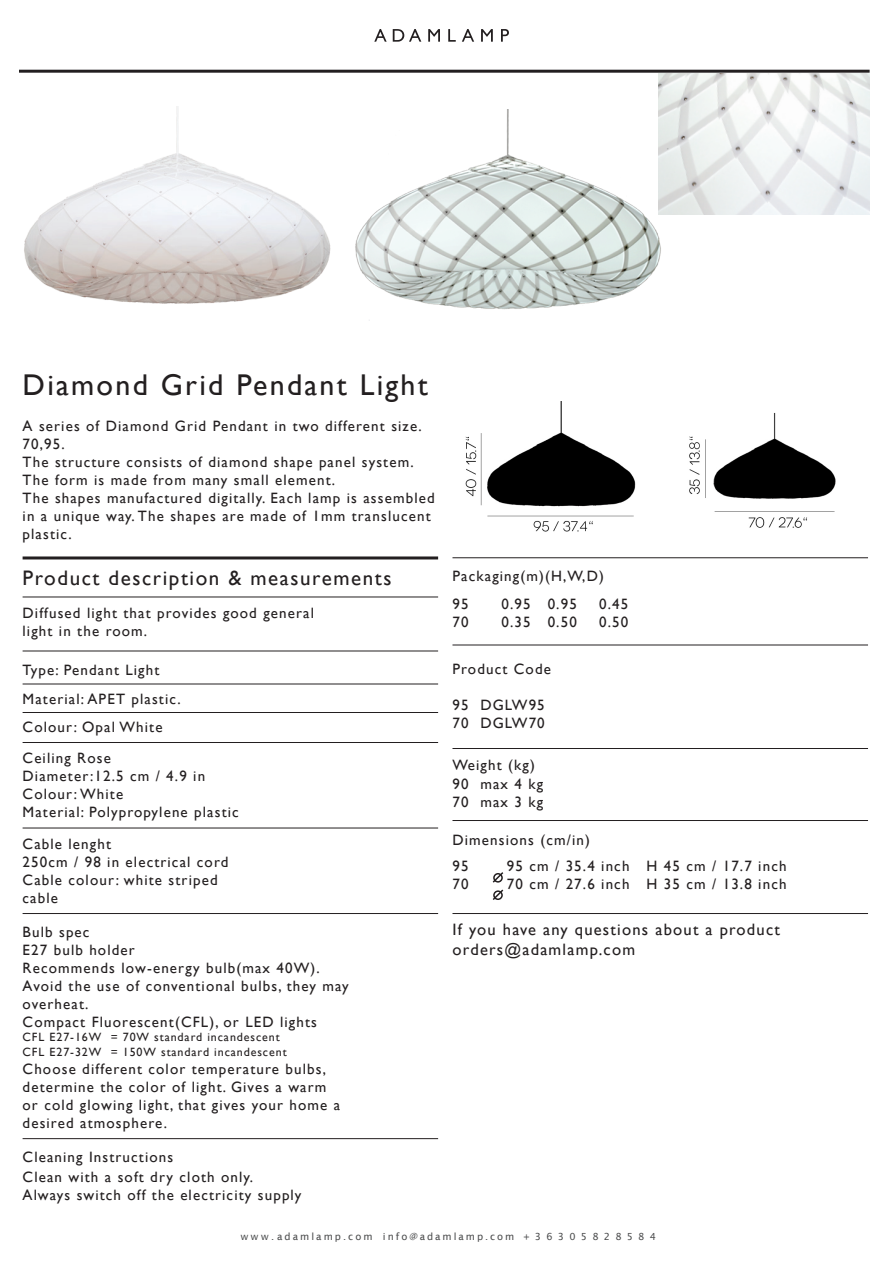
<style>
.page{position:relative;width:893px;height:1263px;background:#fff}
.page>*{position:absolute;margin:0;border:0;box-sizing:border-box;transform-origin:0 0}
.t1{font:30px "Gill Sans";letter-spacing:.075em;color:#231f20}
.t2{font:21px "Gill Sans";letter-spacing:.075em;color:#231f20}
.t3{font:16.5px/19.8px "Gill Sans";letter-spacing:.075em;color:#231f20}
.t4{font:15px/18px "Gill Sans";letter-spacing:.075em;color:#231f20}
.t5{font:12px/14.4px "Gill Sans";letter-spacing:.075em;color:#231f20}
.t6{font:9.75px "Lucida Sans";letter-spacing:.2em;color:#494a4b}
</style>
<div class="page">
<hr style="left:23px;top:556px;width:415px;height:3px;background:#231f20">
<hr style="left:23px;top:597px;width:415px;height:1px;background:#231f20">
<hr style="left:23px;top:651px;width:415px;height:1px;background:#231f20">
<hr style="left:452px;top:748px;width:416px;height:1px;background:#231f20">
<hr style="left:23px;top:684px;width:415px;height:1px;background:#231f20">
<hr style="left:23px;top:712px;width:415px;height:1px;background:#231f20">
<hr style="left:23px;top:742px;width:415px;height:1px;background:#231f20">
<hr style="left:23px;top:828px;width:415px;height:1px;background:#231f20">
<hr style="left:23px;top:913px;width:415px;height:1px;background:#231f20">
<hr style="left:452px;top:557px;width:416px;height:1px;background:#231f20">
<hr style="left:452px;top:820px;width:416px;height:1px;background:#231f20">
<hr style="left:452px;top:913px;width:416px;height:1px;background:#231f20">
<hr style="left:452px;top:645px;width:416px;height:1px;background:#231f20">
<svg style="left:492px;top:872px;width:12px;height:28px"></svg>
<hr style="left:19px;top:70px;width:851px;height:3px;background:#231f20">
<svg style="left:374px;top:29px;width:13px;height:13px"></svg>
<svg style="left:393px;top:29px;width:28px;height:13px"></svg>
<svg style="left:428px;top:29px;width:12px;height:13px"></svg>
<svg style="left:448px;top:29px;width:8px;height:13px"></svg>
<svg style="left:462px;top:29px;width:12px;height:13px"></svg>
<svg style="left:481px;top:29px;width:12px;height:13px"></svg>
<svg style="left:501px;top:29px;width:8px;height:13px"></svg>
<img style="left:659px;top:74px;width:211px;height:141px">
<img style="left:365px;top:110px;width:329px;height:211px">
<img style="left:689px;top:412px;width:147px;height:116px">
<img style="left:465px;top:402px;width:171px;height:130px">
<hr style="left:23px;top:1138px;width:415px;height:1px;background:#231f20">
<img style="left:24px;top:106px;width:341px;height:198px">
<h1 class="t1" style="left:23px;top:368px;width:407px">Diamond Grid Pendant Light</h1>
<p class="t4" style="left:23px;top:417px;width:414px">A series of Diamond Grid Pendant in two different size.<br>70,95.<br>The structure consists of diamond shape panel system.<br>The form is made from many small element.<br>The shapes manufactured digitally. Each lamp is assembled in a unique way. The shapes are made of 1mm translucent plastic.</p>
<h2 class="t2" style="left:23px;top:565px;width:370px">Product description &amp; measurements</h2>
<p class="t4" style="left:23px;top:604px;width:293px">Diffused light that provides good general light in the room.</p>
<p class="t4" style="left:23px;top:661px;width:138px">Type: Pendant Light</p>
<p class="t4" style="left:23px;top:690px;width:160px">Material: APET plastic.</p>
<p class="t4" style="left:23px;top:718px;width:142px">Colour: Opal White</p>
<p class="t4" style="left:23px;top:749px;width:218px">Ceiling Rose<br>Diameter:12.5 cm / 4.9 in<br>Colour: White<br>Material: Polypropylene plastic</p>
<p class="t4" style="left:23px;top:835px;width:207px">Cable lenght<br>250cm / 98 in electrical cord<br>Cable colour: white striped cable</p>
<p class="t4" style="left:23px;top:923px;width:328px">Bulb spec<br>E27 bulb holder<br>Recommends low-energy bulb(max 40W).<br>Avoid the use of conventional bulbs, they may overheat.<br>Compact Fluorescent(CFL), or LED lights</p>
<p class="t5" style="left:23px;top:1030px;width:266px">CFL E27-16W = 70W standard incandescent<br>CFL E27-32W = 150W standard incandescent</p>
<p class="t4" style="left:23px;top:1060px;width:319px">Choose different color temperature bulbs, determine the color of light. Gives a warm or cold glowing light, that gives your home a desired atmosphere.</p>
<p class="t4" style="left:23px;top:1148px;width:152px">Cleaning Instructions</p>
<p class="t4" style="left:23px;top:1168px;width:280px">Clean with a soft dry cloth only.<br>Always switch off the electricity supply</p>
<p class="t4" style="left:452px;top:567px;width:153px">Packaging(m)(H,W,D)</p>
<p class="t4" style="left:452px;top:596px;width:18px">95</p>
<p class="t4" style="left:501px;top:596px;width:77px">0.95 0.95</p>
<p class="t4" style="left:599px;top:596px;width:31px">0.45</p>
<p class="t4" style="left:452px;top:614px;width:18px">70</p>
<p class="t4" style="left:501px;top:614px;width:77px">0.35 0.50</p>
<p class="t4" style="left:599px;top:614px;width:31px">0.50</p>
<p class="t4" style="left:452px;top:660px;width:100px">Product Code</p>
<p class="t4" style="left:452px;top:696px;width:94px">95 DGLW95<br>70 DGLW70</p>
<p class="t4" style="left:452px;top:756px;width:84px">Weight (kg)</p>
<p class="t4" style="left:452px;top:775px;width:92px">90 max 4 kg<br>70 max 3 kg</p>
<p class="t4" style="left:452px;top:831px;width:139px">Dimensions (cm/in)</p>
<p class="t4" style="left:452px;top:857px;width:18px">95</p>
<p class="t4" style="left:507px;top:857px;width:281px">95 cm / 35.4 inch H 45 cm / 17.7 inch</p>
<p class="t4" style="left:452px;top:875px;width:18px">70</p>
<p class="t4" style="left:507px;top:875px;width:281px">70 cm / 27.6 inch H 35 cm / 13.8 inch</p>
<p class="t3" style="left:452px;top:920px;width:329px">If you have any questions about a product orders@adamlamp.com</p>
<p class="t6" style="left:241px;top:1231px;width:417px">www. adamlamp.com info@adamlamp.com + 3 6 3 0 5 8 2 8 5 8 4</p>
</div>
